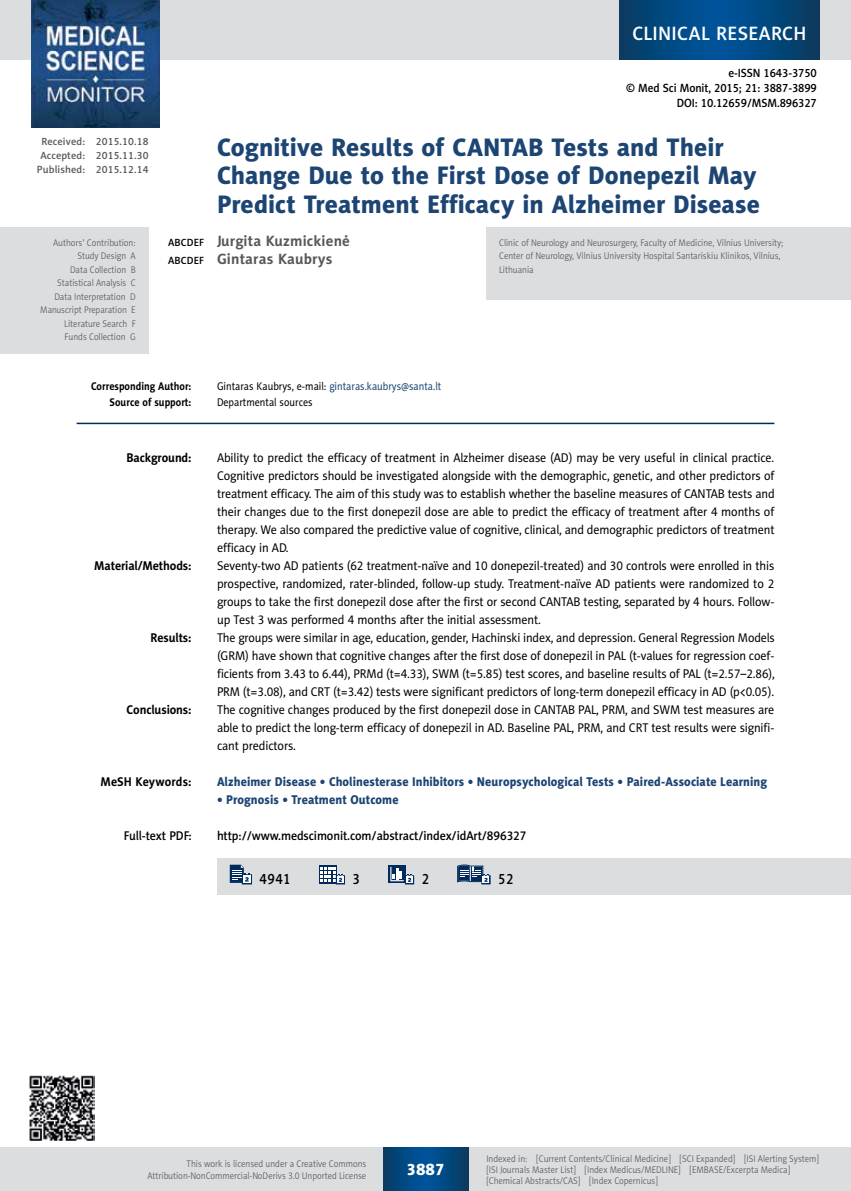
<style>
.page{position:relative;width:851px;height:1191px;background:#fff}
.page>*{position:absolute;margin:0;border:0;box-sizing:border-box;transform-origin:0 0}
.t1{font:25.5px/28.5px "Naomi Sans EFN Heavy";color:#1d4574}
.t2{font:19.5px "Naomi Sans EFN Medium";letter-spacing:.015em;color:#fff}
.t3{font:16.5px "Naomi Sans EFN Heavy";color:#fff}
.t4{font:700 15px/18px "Naomi Sans EFN";letter-spacing:.01em;color:#58595b}
.t5{font:15px "Naomi Sans EFN Medium";letter-spacing:.03em;color:#000;scale:.9 1}
.t6{font:12.75px/18px "Naomi Sans EFN";letter-spacing:-.01em;color:#000;text-align:justify;scale:.95 1}
.t7{font:12.75px/18px "Naomi Sans EFN";letter-spacing:-.01em;color:#000;text-align:justify;scale:.94 1}
.t8{font:12.75px "Naomi Sans EFN Heavy";letter-spacing:.005em;color:#1d4574;scale:.95 1}
.t9{font:12.75px "Naomi Sans EFN Medium";letter-spacing:-.01em;color:#000;scale:.95 1}
.t10{font:700 12.75px "Naomi Sans EFN";letter-spacing:-.01em;color:#000;scale:.95 1}
.t11{font:700 12.75px "Naomi Sans EFN";letter-spacing:-.01em;color:#000;scale:.94 1}
.t12{font:12px/15px "Naomi Sans EFN Medium";letter-spacing:-.01em;color:#000;text-align:right;scale:.95 1}
.t13{font:11.25px "Naomi Sans EFN";color:#1d4574;scale:.9 1}
.t14{font:700 11.25px "Naomi Sans EFN";color:#000;scale:.9 1}
.t15{font:11.25px "Naomi Sans EFN";color:#000;scale:.9 1}
.t16{font:10.5px/13.5px "Naomi Sans EFN Medium";letter-spacing:.01em;color:#58595b;text-align:center}
.t17{font:9.75px/13.5px "Naomi Sans EFN Light";color:#58595b;text-align:right;scale:.9 1}
.s1{font-family:"Naomi Sans EFN Medium";font-weight:400;font-size:10.5px;color:#000}
.s2{color:#000}
</style>
<div class="page">
<div style="left:217px;top:858px;width:633px;height:36px;background:#dcddde"></div>
<svg style="left:230px;top:864px;width:22px;height:20px"></svg>
<div style="left:319px;top:865px;width:17px;height:18px;background:#002b5c"></div>
<svg style="left:320px;top:866px;width:25px;height:18px"></svg>
<div style="left:388px;top:865px;width:18px;height:18px;background:#002b5c"></div>
<svg style="left:390px;top:867px;width:24px;height:17px"></svg>
<svg style="left:457px;top:864px;width:33px;height:20px"></svg>
<hr style="left:77px;top:423px;width:697px;height:1px;background:#002b5c">
<div style="left:0;top:228px;width:148px;height:126px;background:#dcddde"></div>
<div style="left:486px;top:228px;width:364px;height:72px;background:#dcddde"></div>
<img style="left:29px;top:1075px;width:66px;height:66px">
<div style="left:0;top:1148px;width:850px;height:43px;background:#dcddde"></div>
<svg style="left:383px;top:1147px;width:85px;height:43px;background:#02487f"></svg>
<div style="left:0;top:0;width:850px;height:60px;background:#dcddde"></div>
<svg style="left:619px;top:0;width:200px;height:60px;background:#02487f"></svg>
<img style="left:32px;top:0;width:127px;height:128px">
<h2 class="t2" style="left:632px;top:22px;width:175px">CLINICAL RESEARCH</h2>
<p class="t12" style="left:626px;top:65px;width:202px">e-ISSN 1643-3750<br>© Med Sci Monit, 2015; 21: 3887-3899<br>DOI: 10.12659/MSM.896327</p>
<h1 class="t1" style="left:217px;top:132px;width:544px">Cognitive Results of CANTAB Tests and Their<br>Change Due to the First Dose of Donepezil May<br>Predict Treatment Efficacy in Alzheimer Disease</h1>
<p class="t4" style="left:168px;top:232px;width:183px"><span class="s1">ABCDEF</span> Jurgita Kuzmickienė<br><span class="s1">ABCDEF</span> Gintaras Kaubrys</p>
<p class="t16" style="left:37px;top:135px;width:113px">Received: 2015.10.18<br>Accepted: 2015.11.30<br>Published: 2015.12.14</p>
<p class="t17" style="left:40px;top:236px;width:107px">Authors’ Contribution:<br>Study Design A<br>Data Collection B<br>Statistical Analysis C<br>Data Interpretation D<br>Manuscript Preparation E<br>Literature Search F<br>Funds Collection G</p>
<p class="t17" style="left:499px;top:236px;width:317px;text-align:left">Clinic of Neurology and Neurosurgery, Faculty of Medicine, Vilnius University;<br>Center of Neurology, Vilnius University Hospital Santariskiu Klinikos, Vilnius,<br>Lithuania</p>
<p class="t14" style="left:91px;top:379px;width:113px">Corresponding Author:</p>
<p class="t13" style="left:217px;top:379px;width:251px"><span class="s2">Gintaras Kaubrys, e-mail:</span> gintaras.kaubrys@santa.lt</p>
<p class="t14" style="left:110px;top:395px;width:92px">Source of support:</p>
<p class="t15" style="left:217px;top:395px;width:108px">Departmental sources</p>
<p class="t10" style="left:126px;top:450px;width:70px">Background:</p>
<p class="t6" style="left:217px;top:449px;width:588px">Ability to predict the efficacy of treatment in Alzheimer disease (AD) may be very useful in clinical practice.<br>Cognitive predictors should be investigated alongside with the demographic, genetic, and other predictors of treatment efficacy. The aim of this study was to establish whether the baseline measures of CANTAB tests and their changes due to the first donepezil dose are able to predict the efficacy of treatment after 4 months of therapy. We also compared the predictive value of cognitive, clinical, and demographic predictors of treatment efficacy in AD.</p>
<p class="t10" style="left:94px;top:558px;width:104px">Material/Methods:</p>
<p class="t6" style="left:217px;top:557px;width:588px">Seventy-two AD patients (62 treatment-naïve and 10 donepezil-treated) and 30 controls were enrolled in this prospective, randomized, rater-blinded, follow-up study. Treatment-naïve AD patients were randomized to 2 groups to take the first donepezil dose after the first or second CANTAB testing, separated by 4 hours. Follow&shy;up Test 3 was performed 4 months after the initial assessment.</p>
<p class="t11" style="left:150px;top:630px;width:45px">Results:</p>
<p class="t7" style="left:217px;top:629px;width:595px">The groups were similar in age, education, gender, Hachinski index, and depression. General Regression Models (GRM) have shown that cognitive changes after the first dose of donepezil in PAL (t-values for regression coef&shy;ficients from 3.43 to 6.44), PRMd (t=4.33), SWM (t=5.85) test scores, and baseline results of PAL (t=2.57–2.86), PRM (t=3.08), and CRT (t=3.42) tests were significant predictors of long-term donepezil efficacy in AD (p&lt;0.05).</p>
<p class="t10" style="left:127px;top:702px;width:70px">Conclusions:</p>
<p class="t6" style="left:217px;top:701px;width:588px">The cognitive changes produced by the first donepezil dose in CANTAB PAL, PRM, and SWM test measures are able to predict the long-term efficacy of donepezil in AD. Baseline PAL, PRM, and CRT test results were signifi&shy;cant predictors.</p>
<p class="t10" style="left:100px;top:774px;width:97px">MeSH Keywords:</p>
<p class="t8" style="left:217px;top:774px;width:580px">Alzheimer Disease • Cholinesterase Inhibitors • Neuropsychological Tests • Paired-Associate Learning</p>
<p class="t8" style="left:217px;top:792px;width:193px">• Prognosis • Treatment Outcome</p>
<p class="t9" style="left:124px;top:828px;width:73px">Full-text PDF:</p>
<p class="t9" style="left:217px;top:828px;width:327px">http://www.medscimonit.com/abstract/index/idArt/896327</p>
<p class="t5" style="left:259px;top:870px;width:36px">4941</p>
<p class="t5" style="left:352px;top:870px;width:10px">3</p>
<p class="t5" style="left:421px;top:870px;width:10px">2</p>
<p class="t5" style="left:498px;top:870px;width:19px">52</p>
<p class="t17" style="left:147px;top:1158px;width:245px;line-height:11.2px">This work is licensed under a Creative Commons<br>Attribution-NonCommercial-NoDerivs 3.0 Unported License</p>
<p class="t3" style="left:406px;top:1159px;width:40px">3887</p>
<p class="t17" style="left:486px;top:1152px;width:371px;line-height:11.2px;text-align:left">Indexed in: [Current Contents/Clinical Medicine] [SCI Expanded] [ISI Alerting System] [ISI Journals Master List] [Index Medicus/MEDLINE] [EMBASE/Excerpta Medica] [Chemical Abstracts/CAS] [Index Copernicus]</p>
</div>
